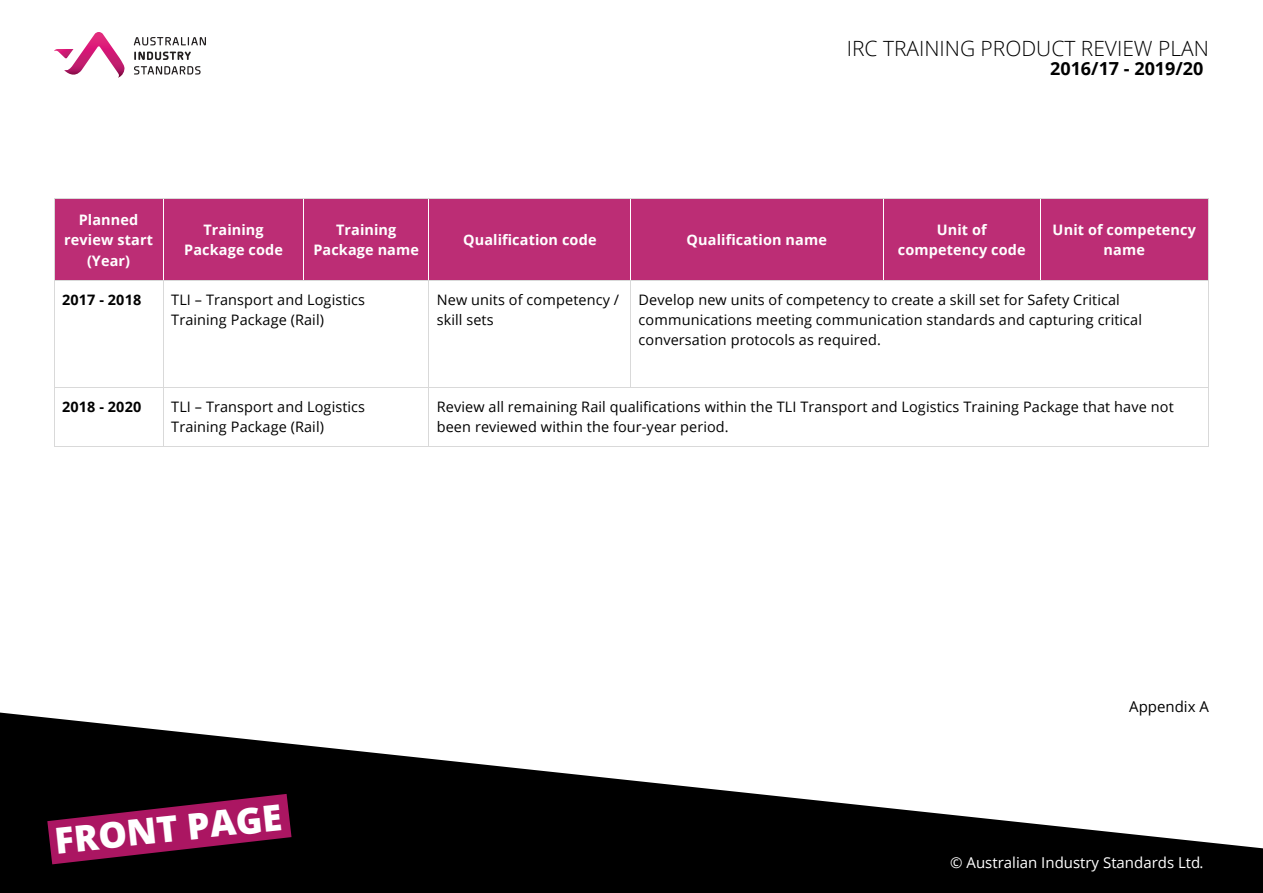
<style>
.page{position:relative;width:1263px;height:893px;background:#fff}
.page>*{position:absolute;margin:0;border:0;box-sizing:border-box;transform-origin:0 0}
.t1{font:800 36px "Open Sans";color:#fff}
.t2{font:300 21px "Open Sans";color:#000}
.t3{font:700 18px "Open Sans";color:#000}
.t4{font:15px "Open Sans";color:#fff}
.t5{font:15px "Open Sans";color:#000}
.t6{font:14.4px/20.1px "Open Sans";letter-spacing:.01em;color:#000}
.t7{font:700 14.4px/20.1px "Open Sans";letter-spacing:.01em;color:#fff;text-align:center}
.t8{font:700 14.4px "Open Sans";letter-spacing:.01em;color:#000}
</style>
<div class="page">
<svg style="left:54px;top:32px;width:71px;height:46px"></svg>
<svg style="left:134px;top:37px;width:72px;height:8px"></svg>
<svg style="left:134px;top:52px;width:57px;height:8px"></svg>
<svg style="left:134px;top:66px;width:67px;height:9px"></svg>
<svg style="left:0;top:712px;width:1263px;height:181px;fill:#000"></svg>
<svg style="left:47px;top:794px;width:244px;height:70px;background:#680d3b"></svg>
<div style="left:55px;top:199px;width:108px;height:81px;background:#bc2d75"></div>
<div style="left:163px;top:199px;width:140px;height:81px;background:#bc2d75"></div>
<div style="left:304px;top:199px;width:124px;height:81px;background:#bc2d75"></div>
<div style="left:429px;top:199px;width:201px;height:81px;background:#bc2d75"></div>
<div style="left:631px;top:199px;width:252px;height:81px;background:#bc2d75"></div>
<div style="left:884px;top:199px;width:155px;height:81px;background:#bc2d75"></div>
<div style="left:1041px;top:199px;width:167px;height:81px;background:#bc2d75"></div>
<hr style="left:55px;top:199px;width:108px;height:1px;background:#d9d9d9">
<hr style="left:163px;top:199px;width:140px;height:1px;background:#d9d9d9">
<hr style="left:304px;top:199px;width:124px;height:1px;background:#d9d9d9">
<hr style="left:429px;top:199px;width:201px;height:1px;background:#d9d9d9">
<hr style="left:631px;top:199px;width:252px;height:1px;background:#d9d9d9">
<hr style="left:884px;top:199px;width:156px;height:1px;background:#d9d9d9">
<hr style="left:1041px;top:199px;width:167px;height:1px;background:#d9d9d9">
<hr style="left:54px;top:199px;width:1px;height:81px;background:#d9d9d9">
<hr style="left:163px;top:199px;width:1px;height:81px;background:#fff">
<hr style="left:1208px;top:199px;width:1px;height:81px;background:#d9d9d9">
<hr style="left:55px;top:280px;width:108px;height:1px;background:#d9d9d9">
<hr style="left:163px;top:280px;width:140px;height:1px;background:#d9d9d9">
<hr style="left:304px;top:280px;width:124px;height:1px;background:#d9d9d9">
<hr style="left:429px;top:280px;width:201px;height:1px;background:#d9d9d9">
<hr style="left:631px;top:280px;width:252px;height:1px;background:#d9d9d9">
<hr style="left:884px;top:280px;width:156px;height:1px;background:#d9d9d9">
<hr style="left:1041px;top:280px;width:167px;height:1px;background:#d9d9d9">
<hr style="left:54px;top:281px;width:1px;height:106px;background:#d9d9d9">
<hr style="left:163px;top:281px;width:1px;height:106px;background:#d9d9d9">
<hr style="left:428px;top:281px;width:1px;height:106px;background:#d9d9d9">
<hr style="left:630px;top:281px;width:1px;height:106px;background:#d9d9d9">
<hr style="left:1208px;top:281px;width:1px;height:106px;background:#d9d9d9">
<hr style="left:55px;top:387px;width:108px;height:1px;background:#d9d9d9">
<hr style="left:163px;top:387px;width:265px;height:1px;background:#d9d9d9">
<hr style="left:429px;top:387px;width:201px;height:1px;background:#d9d9d9">
<hr style="left:631px;top:387px;width:577px;height:1px;background:#d9d9d9">
<hr style="left:54px;top:388px;width:1px;height:58px;background:#d9d9d9">
<hr style="left:55px;top:446px;width:108px;height:1px;background:#d9d9d9">
<hr style="left:163px;top:388px;width:1px;height:58px;background:#d9d9d9">
<hr style="left:163px;top:446px;width:265px;height:1px;background:#d9d9d9">
<hr style="left:428px;top:388px;width:1px;height:58px;background:#d9d9d9">
<hr style="left:429px;top:446px;width:779px;height:1px;background:#d9d9d9">
<hr style="left:1208px;top:388px;width:1px;height:58px;background:#d9d9d9">
<h2 class="t2" style="left:847px;top:34px;width:364px">IRC TRAINING PRODUCT REVIEW PLAN</h2>
<p class="t3" style="left:1050px;top:56px;width:155px">2016/17 - 2019/20</p>
<p class="t7" style="left:64px;top:210px;width:90px">Planned review start (Year)</p>
<p class="t7" style="left:184px;top:220px;width:100px">Training<br>Package code</p>
<p class="t7" style="left:313px;top:220px;width:107px">Training<br>Package name</p>
<p class="t7" style="left:463px;top:230px;width:135px">Qualification code</p>
<p class="t7" style="left:686px;top:230px;width:142px">Qualification name</p>
<p class="t7" style="left:898px;top:220px;width:129px">Unit of competency code</p>
<p class="t7" style="left:1053px;top:220px;width:145px">Unit of competency name</p>
<p class="t8" style="left:62px;top:290px;width:81px">2017 - 2018</p>
<p class="t6" style="left:171px;top:290px;width:195px">TLI – Transport and Logistics<br>Training Package (Rail)</p>
<p class="t6" style="left:437px;top:290px;width:184px">New units of competency / skill sets</p>
<p class="t6" style="left:638px;top:290px;width:505px">Develop new units of competency to create a skill set for Safety Critical communications meeting communication standards and capturing critical conversation protocols as required.</p>
<p class="t8" style="left:62px;top:397px;width:81px">2018 - 2020</p>
<p class="t6" style="left:171px;top:397px;width:195px">TLI – Transport and Logistics<br>Training Package (Rail)</p>
<p class="t6" style="left:437px;top:397px;width:738px">Review all remaining Rail qualifications within the TLI Transport and Logistics Training Package that have not been reviewed within the four-year period.</p>
<h1 class="t1" style="left:52px;top:813px;width:230px;rotate:-6deg">FRONT PAGE</h1>
<p class="t5" style="left:1129px;top:696px;width:81px">Appendix A</p>
<p class="t4" style="left:950px;top:853px;width:279px">© Australian Industry Standards Ltd. <sup>27</sup></p>
</div>
